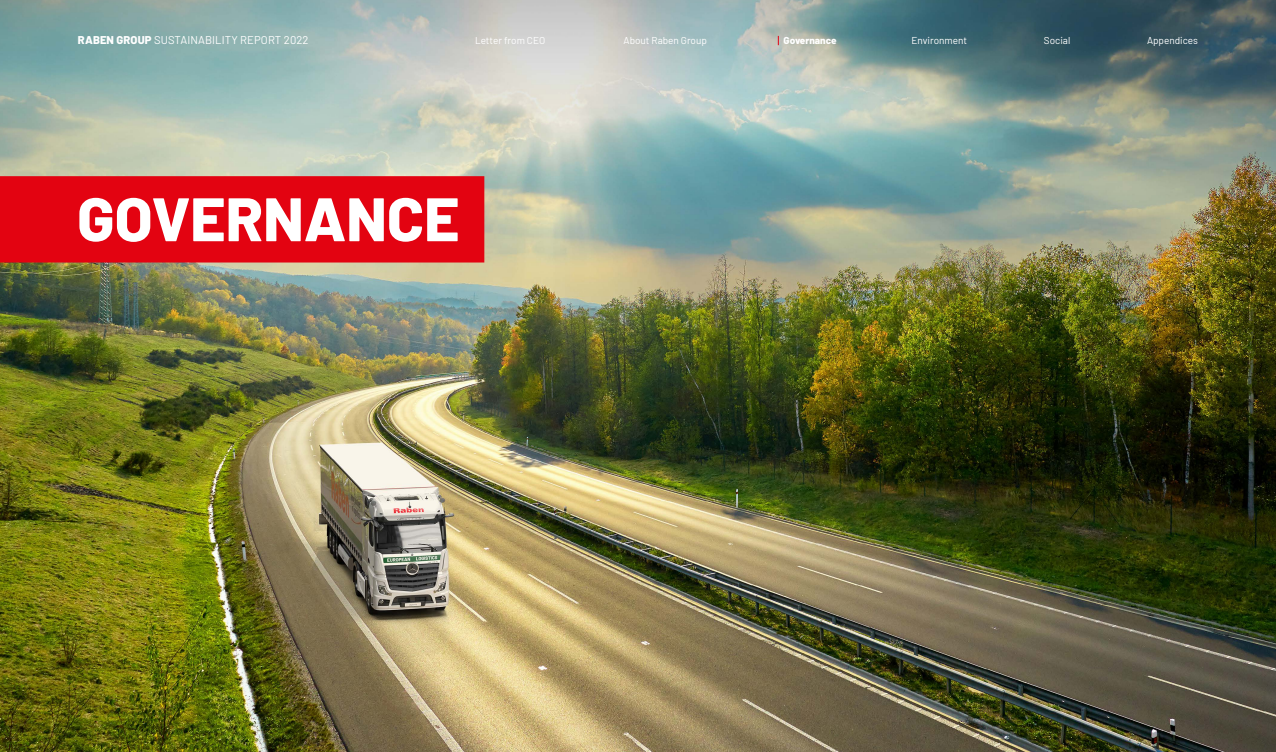
<style>
.page{position:relative;width:1276px;height:752px;background:#fff}
.page>*{position:absolute;margin:0;border:0;box-sizing:border-box;transform-origin:0 0}
.t1{font:800 61.25px "Barlow";color:#fff}
.t2{font:11.25px "Barlow";letter-spacing:.01em;color:#fff}
.t3{font:10px "Barlow";color:#fff}
.t4{font:800 10px "Barlow";color:#fff}
.s1{font-weight:800}
</style>
<div class="page">
<img style="left:0;top:0;width:1276px;height:751px">
<div style="left:0;top:176px;width:484px;height:86px;background:#e30311"></div>
<p class="t2" style="left:78px;top:32px;width:232px"><span class="s1">RABEN GROUP</span> SUSTAINABILITY REPORT 2022</p>
<p class="t3" style="left:475px;top:33px;width:72px">Letter from CEO</p>
<p class="t3" style="left:623px;top:33px;width:85px">About Raben Group</p>
<p class="t4" style="left:783px;top:33px;width:54px">Governance</p>
<p class="t3" style="left:911px;top:33px;width:57px">Environment</p>
<p class="t3" style="left:1044px;top:33px;width:28px">Social</p>
<p class="t3" style="left:1147px;top:33px;width:52px">Appendices</p>
<h1 class="t1" style="left:77px;top:173px;width:384px">GOVERNANCE</h1>
</div>
